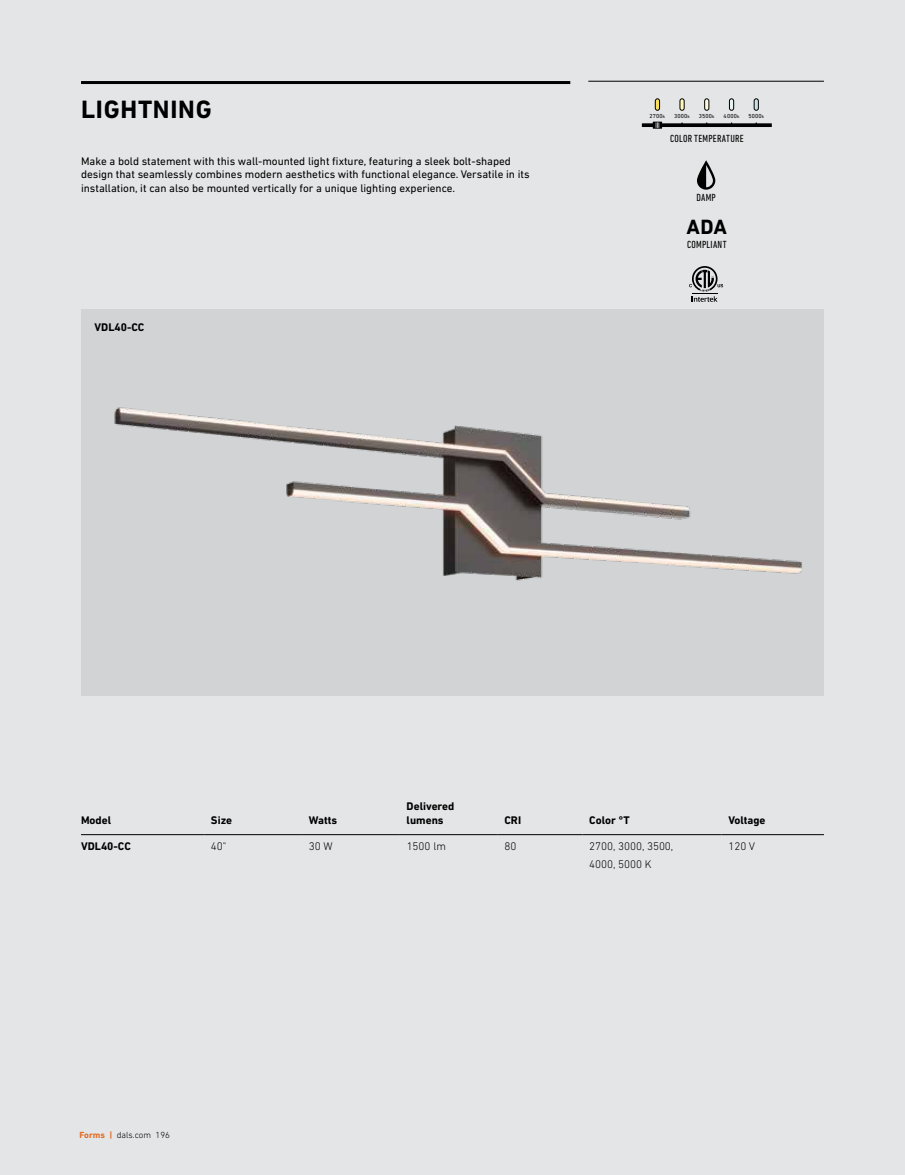
<style>
.page{position:relative;width:905px;height:1175px;background:#fff}
.page>*{position:absolute;margin:0;border:0;box-sizing:border-box;transform-origin:0 0}
.t1{font:700 25.5px "DIN Next LT Pro";letter-spacing:.03em;color:#000}
.t2{font:700 21px "DIN Next LT Pro";color:#000}
.t3{font:11.25px/13.5px "DIN Next LT Pro";color:#000}
.t4{font:700 11.25px/13.5px "DIN Next LT Pro";color:#000}
.t5{font:300 11.25px/18.3px "DIN Next LT Pro";color:#000}
.t6{font:condensed 10.5px "DIN Next LT Pro";letter-spacing:.025em;color:#000}
.t7{font:300 9px "DIN Next LT Pro";color:#000}
.t8{font:5.85px "DIN Next LT Pro";letter-spacing:.025em;color:#000}
.s1{font-size:4.65px}
.s2{font-weight:700;color:#e16b25}
</style>
<div class="page">
<div style="left:0;top:0;width:904px;height:1174px;background:#e4e5e6"></div>
<hr style="left:588px;top:81px;width:235px;height:1px;background:#000">
<hr style="left:81px;top:834px;width:123px;height:1px;background:#000">
<hr style="left:204px;top:834px;width:98px;height:1px;background:#000">
<hr style="left:302px;top:834px;width:98px;height:1px;background:#000">
<hr style="left:400px;top:834px;width:97px;height:1px;background:#000">
<hr style="left:497px;top:834px;width:85px;height:1px;background:#000">
<hr style="left:582px;top:834px;width:139px;height:1px;background:#000">
<hr style="left:721px;top:834px;width:103px;height:1px;background:#000">
<hr style="left:81px;top:81px;width:489px;height:3px;background:#000">
<svg style="left:689px;top:266px;width:34px;height:36px"></svg>
<svg style="left:697px;top:160px;width:18px;height:30px"></svg>
<div style="left:81px;top:309px;width:743px;height:386px;background:#d1d3d4"></div>
<svg style="left:655px;top:98px;width:5px;height:13px"></svg>
<svg style="left:704px;top:98px;width:5px;height:13px"></svg>
<svg style="left:729px;top:98px;width:5px;height:13px"></svg>
<svg style="left:679px;top:98px;width:5px;height:13px"></svg>
<svg style="left:661px;top:123px;width:110px;height:4px"></svg>
<svg style="left:642px;top:123px;width:12px;height:4px"></svg>
<svg style="left:652px;top:122px;width:10px;height:7px"></svg>
<svg style="left:753px;top:98px;width:5px;height:13px"></svg>
<img style="left:114px;top:407px;width:688px;height:174px">
<h1 class="t1" style="left:81px;top:94px;width:132px">LIGHTNING</h1>
<p class="t3" style="left:81px;top:154px;width:450px">Make a bold statement with this wall-mounted light fixture, featuring a sleek bolt-shaped design that seamlessly combines modern aesthetics with functional elegance. Versatile in its installation, it can also be mounted vertically for a unique lighting experience.</p>
<p class="t4" style="left:94px;top:321px;width:51px">VDL40-CC</p>
<p class="t8" style="left:649px;top:112px;width:17px">2700<span class="s1">k</span></p>
<p class="t8" style="left:674px;top:112px;width:17px">3000<span class="s1">k</span></p>
<p class="t8" style="left:699px;top:112px;width:17px">3500<span class="s1">k</span></p>
<p class="t8" style="left:723px;top:112px;width:17px">4000<span class="s1">k</span></p>
<p class="t8" style="left:748px;top:112px;width:17px">5000<span class="s1">k</span></p>
<p class="t6" style="left:670px;top:133px;width:75px">COLOR TEMPERATURE</p>
<p class="t6" style="left:696px;top:191px;width:21px">DAMP</p>
<h2 class="t2" style="left:686px;top:215px;width:42px">ADA</h2>
<p class="t6" style="left:687px;top:238px;width:41px">COMPLIANT</p>
<p class="t4" style="left:81px;top:813px;width:32px">Model</p>
<p class="t4" style="left:211px;top:813px;width:23px">Size</p>
<p class="t4" style="left:309px;top:813px;width:30px">Watts</p>
<p class="t4" style="left:406px;top:799px;width:49px">Delivered lumens</p>
<p class="t4" style="left:504px;top:813px;width:18px">CRI</p>
<p class="t4" style="left:589px;top:813px;width:42px">Color °T</p>
<p class="t4" style="left:728px;top:813px;width:39px">Voltage</p>
<p class="t4" style="left:81px;top:839px;width:51px">VDL40-CC</p>
<p class="t5" style="left:211px;top:836px;width:17px">40"</p>
<p class="t5" style="left:309px;top:836px;width:25px">30 W</p>
<p class="t5" style="left:406px;top:836px;width:41px">1500 lm</p>
<p class="t5" style="left:504px;top:836px;width:13px">80</p>
<p class="t5" style="left:589px;top:836px;width:86px">2700, 3000, 3500,<br>4000, 5000 K</p>
<p class="t5" style="left:728px;top:836px;width:28px">120 V</p>
<p class="t7" style="left:80px;top:1129px;width:92px"><span class="s2">Forms |</span> dals.com 196</p>
</div>
